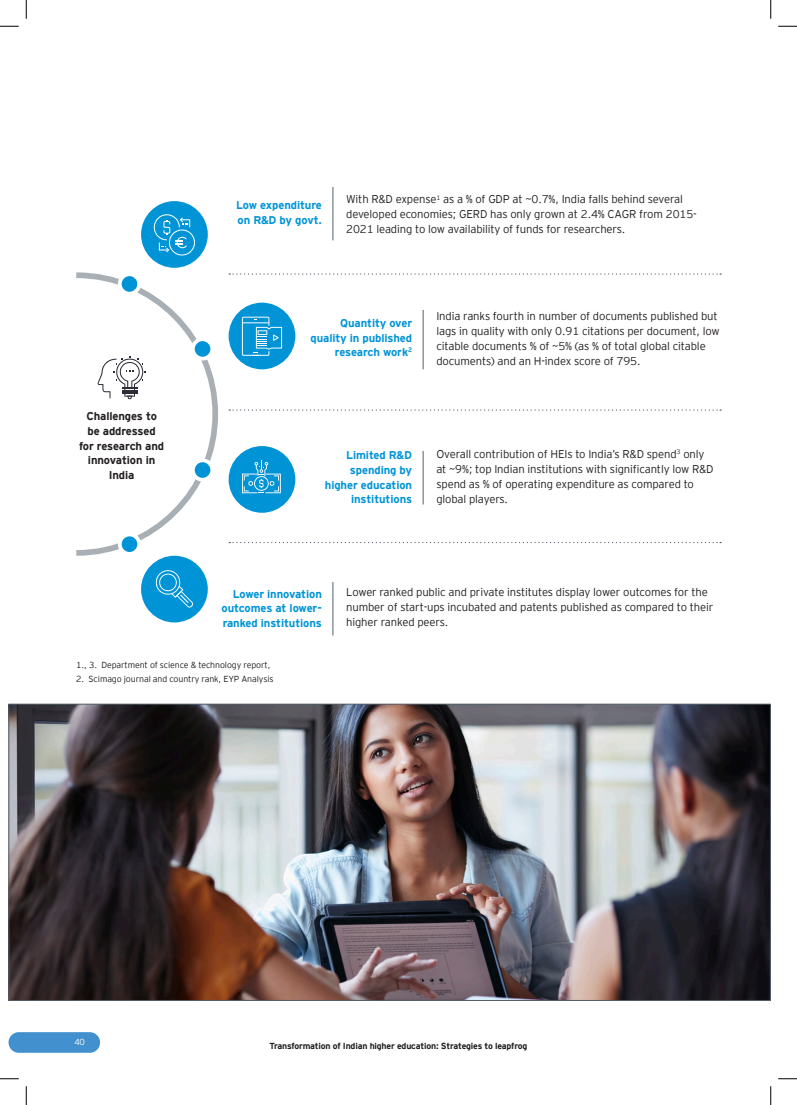
<style>
.page{position:relative;width:797px;height:1105px;background:#fff}
.page>*{position:absolute;margin:0;border:0;box-sizing:border-box;transform-origin:0 0}
.Body_Text{font:300 11.25px/15px "EY Interstate";letter-spacing:-.01em;color:#231f20}
.Body_Text-2{font:700 11.25px/14.6px "EY Interstate";letter-spacing:-.01em;color:#0094d7;text-align:right}
.Body_Text-3{font:700 11.25px/14.6px "EY Interstate";letter-spacing:-.01em;color:#231f20;text-align:center}
.Body_Text-4{font:300 8.75px "EY Interstate";letter-spacing:-.01em;color:#231f20}
.t1{font:700 8.75px "EY Interstate";letter-spacing:-.02em;color:#231f20}
.t2{font:300 8.75px "EY Interstate";color:#fff}
</style>
<div class="page">
<div style="left:9px;top:1032px;width:91px;height:21px;background:#4291ce;border-radius:10px"></div>
<svg style="left:76px;top:272px;width:142px;height:284px"></svg>
<div style="left:120px;top:274px;width:19px;height:20px;background:#0094d7;border-radius:50%"></div>
<div style="left:118px;top:272px;width:23px;height:23px;border:4px solid #fff;border-radius:50%"></div>
<div style="left:120px;top:534px;width:19px;height:20px;background:#0094d7;border-radius:50%"></div>
<div style="left:118px;top:533px;width:23px;height:23px;border:4px solid #fff;border-radius:50%"></div>
<div style="left:193px;top:460px;width:19px;height:20px;background:#0094d7;border-radius:50%"></div>
<div style="left:191px;top:458px;width:23px;height:24px;border:4px solid #fff;border-radius:50%"></div>
<div style="left:193px;top:339px;width:19px;height:20px;background:#0094d7;border-radius:50%"></div>
<div style="left:191px;top:337px;width:23px;height:23px;border:4px solid #fff;border-radius:50%"></div>
<div style="left:141px;top:201px;width:67px;height:67px;background:#0094d7;border-radius:50%"></div>
<div style="left:141px;top:556px;width:67px;height:66px;background:#0094d7;border-radius:50%"></div>
<div style="left:229px;top:446px;width:66px;height:67px;background:#0094d7;border-radius:50%"></div>
<div style="left:229px;top:303px;width:66px;height:66px;background:#0094d7;border-radius:50%"></div>
<svg style="left:156px;top:570px;width:37px;height:37px"></svg>
<svg style="left:242px;top:317px;width:40px;height:39px"></svg>
<svg style="left:229px;top:273px;width:492px;height:2px"></svg>
<svg style="left:229px;top:409px;width:492px;height:2px"></svg>
<svg style="left:229px;top:542px;width:492px;height:1px"></svg>
<hr style="left:332px;top:187px;width:1px;height:53px;background:#545f6b">
<hr style="left:332px;top:582px;width:1px;height:53px;background:#545f6b">
<hr style="left:423px;top:310px;width:1px;height:59px;background:#545f6b">
<hr style="left:423px;top:451px;width:1px;height:53px;background:#545f6b">
<svg style="left:98px;top:356px;width:48px;height:43px"></svg>
<svg style="left:154px;top:214px;width:41px;height:41px"></svg>
<svg style="left:242px;top:460px;width:39px;height:33px"></svg>
<img style="left:8px;top:703px;width:763px;height:298px">
<svg style="left:0;top:25px;width:19px;height:2px"></svg>
<svg style="left:778px;top:25px;width:19px;height:2px"></svg>
<svg style="left:0;top:1078px;width:19px;height:1px"></svg>
<svg style="left:778px;top:1078px;width:19px;height:1px"></svg>
<svg style="left:25px;top:0;width:2px;height:19px"></svg>
<svg style="left:25px;top:1086px;width:2px;height:19px"></svg>
<svg style="left:770px;top:0;width:1px;height:19px"></svg>
<svg style="left:770px;top:1086px;width:1px;height:19px"></svg>
<p class="Body_Text-2" style="left:236px;top:197px;width:87px;text-align:left">Low expenditure on R&amp;D by govt.</p>
<p class="Body_Text" style="left:346px;top:191px;width:352px">With R&amp;D expense<sup>1</sup> as a % of GDP at ~0.7%, India falls behind several developed economies; GERD has only grown at 2.4% CAGR from 2015-<br>2021 leading to low availability of funds for researchers.</p>
<p class="Body_Text-3" style="left:79px;top:408px;width:86px">Challenges to be addressed for research and innovation in<br>India</p>
<p class="Body_Text-2" style="left:310px;top:315px;width:103px">Quantity over quality in published research work<sup>2</sup></p>
<p class="Body_Text" style="left:436px;top:308px;width:285px">India ranks fourth in number of documents published but lags in quality with only 0.91 citations per document, low citable documents % of ~5% (as % of total global citable documents) and an H-index score of 795.</p>
<p class="Body_Text-2" style="left:325px;top:447px;width:89px">Limited R&amp;D spending by higher education institutions</p>
<p class="Body_Text" style="left:436px;top:445px;width:279px">Overall contribution of HEIs to India’s R&amp;D spend<sup>3</sup> only at ~9%; top Indian institutions with significantly low R&amp;D spend as % of operating expenditure as compared to global players.</p>
<p class="Body_Text-2" style="left:222px;top:586px;width:102px;text-align:justify;text-indent:11px">Lower innovation outcomes at lower&shy;ranked institutions</p>
<p class="Body_Text" style="left:346px;top:584px;width:369px">Lower ranked public and private institutes display lower outcomes for the number of start-ups incubated and patents published as compared to their higher ranked peers.</p>
<p class="Body_Text-4" style="left:76px;top:659px;width:196px">1., 3. Department of science &amp; technology report,</p>
<p class="Body_Text-4" style="left:76px;top:673px;width:199px">2. Scimago journal and country rank, EYP Analysis</p>
<p class="t2" style="left:74px;top:1035px;width:12px">40</p>
<p class="t1" style="left:269px;top:1040px;width:259px">Transformation of Indian higher education: Strategies to leapfrog</p>
</div>
